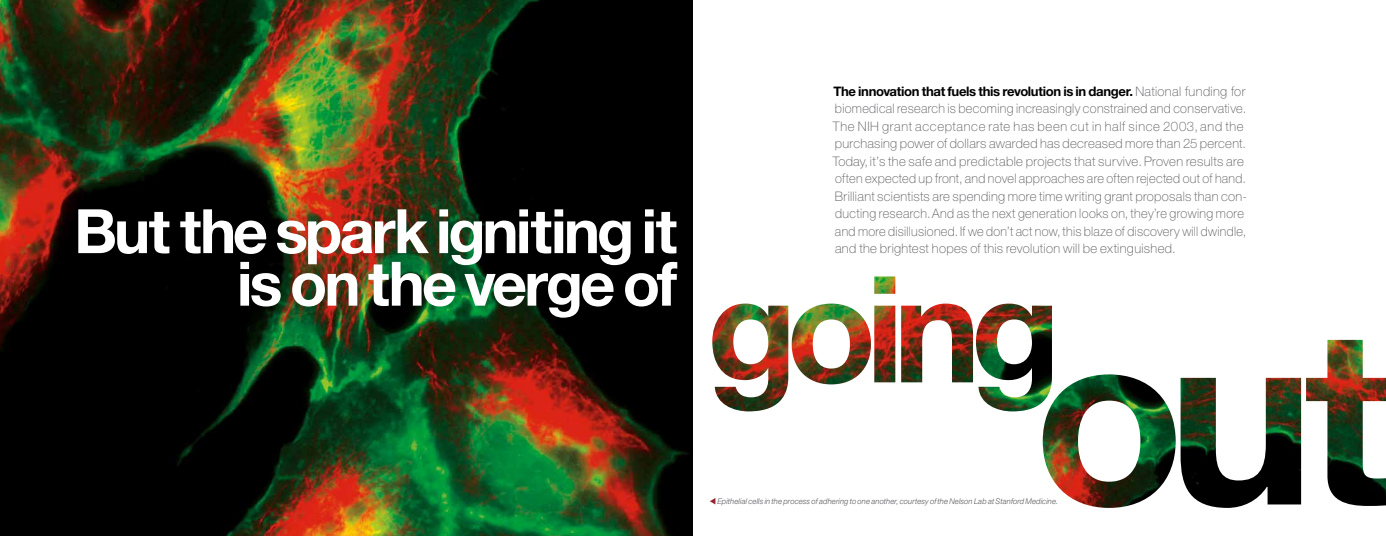
<style>
.page{position:relative;width:1386px;height:536px;background:#fff}
.page>*{position:absolute;margin:0;border:0;box-sizing:border-box;transform-origin:0 0}
.t1{font:700 61.25px "Helvetica Neue LT Std";letter-spacing:-.05em;color:#fff}
.t2{font:100 13.12px/17.5px "Helvetica Neue LT Std";letter-spacing:.025em;color:#55565a}
.t3{font:italic 300 7.88px "Helvetica Neue LT Std";letter-spacing:.01em;color:#55565a}
.s1{font-weight:700;color:#000}
.s2{color:#982230}
</style>
<div class="page">
<img style="left:0;top:0;width:693px;height:536px">
<img style="left:712px;top:276px;width:340px;height:135px">
<img style="left:1043px;top:340px;width:343px;height:167px">
<h1 class="t1" style="left:74px;top:193px;width:605px">But the spark igniting it</h1>
<h1 class="t1" style="left:237px;top:246px;width:442px">is on the verge of</h1>
<p class="t2" style="left:833px;top:82px;width:416px"><span class="s1">The innovation that fuels this revolution is in danger.</span> National funding for biomedical research is becoming increasingly constrained and conservative.<br>The NIH grant acceptance rate has been cut in half since 2003, and the purchasing power of dollars awarded has decreased more than 25 percent.<br>Today, it’s the safe and predictable projects that survive. Proven results are often expected up front, and novel approaches are often rejected out of hand.<br>Brilliant scientists are spending more time writing grant proposals than con&shy;ducting research. And as the next generation looks on, they’re growing more and more disillusioned. If we don’t act now, this blaze of discovery will dwindle,</p>
<p class="t2" style="left:835px;top:240px;width:342px">and the brightest hopes of this revolution will be extinguished.</p>
<p class="t3" style="left:709px;top:496px;width:350px"><span class="s2">▼</span> Epithelial cells in the process of adhering to one another, courtesy of the Nelson Lab at Stanford Medicine.</p>
</div>
